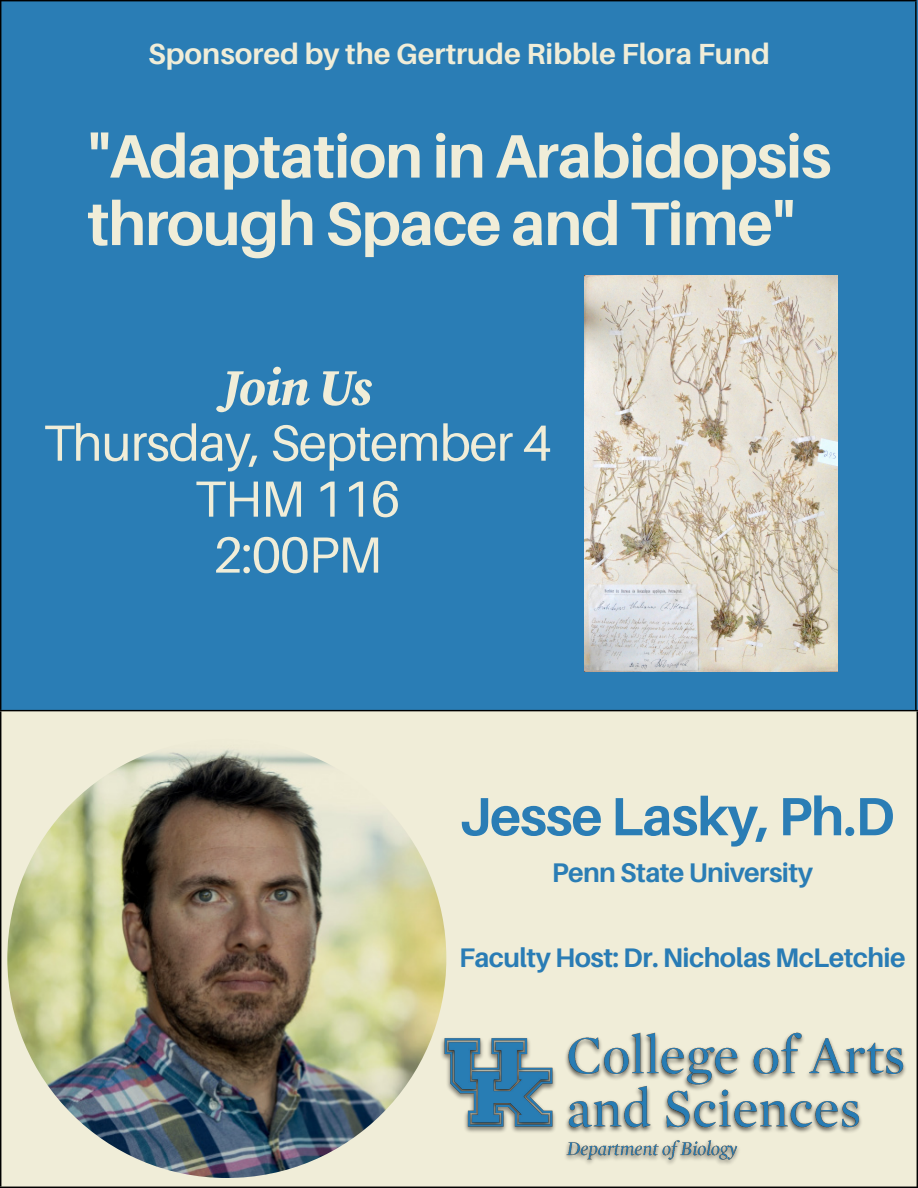
<style>
.page{position:relative;width:918px;height:1188px;background:#f0edd8}
.page>*{position:absolute;margin:0;border:0;box-sizing:border-box;transform-origin:0 0}
.t1{font:700 61.35px/67.5px "Aileron";letter-spacing:-.02em;color:#f0edd8}
.t2{font:700 53.85px "Aileron";letter-spacing:-.02em;color:#2a7db5}
.t3{font:50.85px/55.9px "Aileron";letter-spacing:-.02em;color:#f0edd8;text-align:center}
.t4{font:italic 700 50.85px "Source Serif 4";letter-spacing:-.035em;color:#f0edd8}
.t5{font:700 29.1px "Aileron";color:#f0edd8}
.t6{font:700 27px "Aileron";letter-spacing:-.02em;color:#2a7db5}
.t7{font:700 26.85px "Aileron";letter-spacing:-.02em;color:#297cb5}
</style>
<div class="page">
<div style="left:0;top:0;width:918px;height:710px;background:#2a7db5"></div>
<img style="left:7px;top:749px;width:439px;height:429px">
<img style="left:419px;top:1008px;width:498px;height:170px">
<img style="left:426px;top:1012px;width:491px;height:156px">
<img style="left:585px;top:275px;width:252px;height:396px">
<hr style="left:0;top:710px;width:918px;height:1px;background:#000">
<hr style="left:0;top:0;width:917px;height:1px;background:#000">
<hr style="left:0;top:1187px;width:918px;height:1px;background:#000">
<hr style="left:0;top:711px;width:1px;height:476px;background:#000">
<hr style="left:0;top:0;width:1px;height:710px;background:#000">
<hr style="left:915px;top:1px;width:2px;height:709px;background:#000">
<hr style="left:917px;top:711px;width:1px;height:477px;background:#000">
<p class="t5" style="left:148px;top:38px;width:623px">Sponsored by the Gertrude Ribble Flora Fund</p>
<p class="t1" style="left:87px;top:123px;width:746px">"Adaptation in Arabidopsis through Space and Time"</p>
<p class="t4" style="left:223px;top:353px;width:151px">Join Us</p>
<p class="t3" style="left:43px;top:416px;width:510px">Thursday, September 4<br>THM 116<br>2:00PM</p>
<p class="t2" style="left:459px;top:786px;width:437px">Jesse Lasky, Ph.D</p>
<p class="t6" style="left:552px;top:858px;width:263px">Penn State University</p>
<p class="t7" style="left:459px;top:942px;width:448px">Faculty Host: Dr. Nicholas McLetchie</p>
</div>
